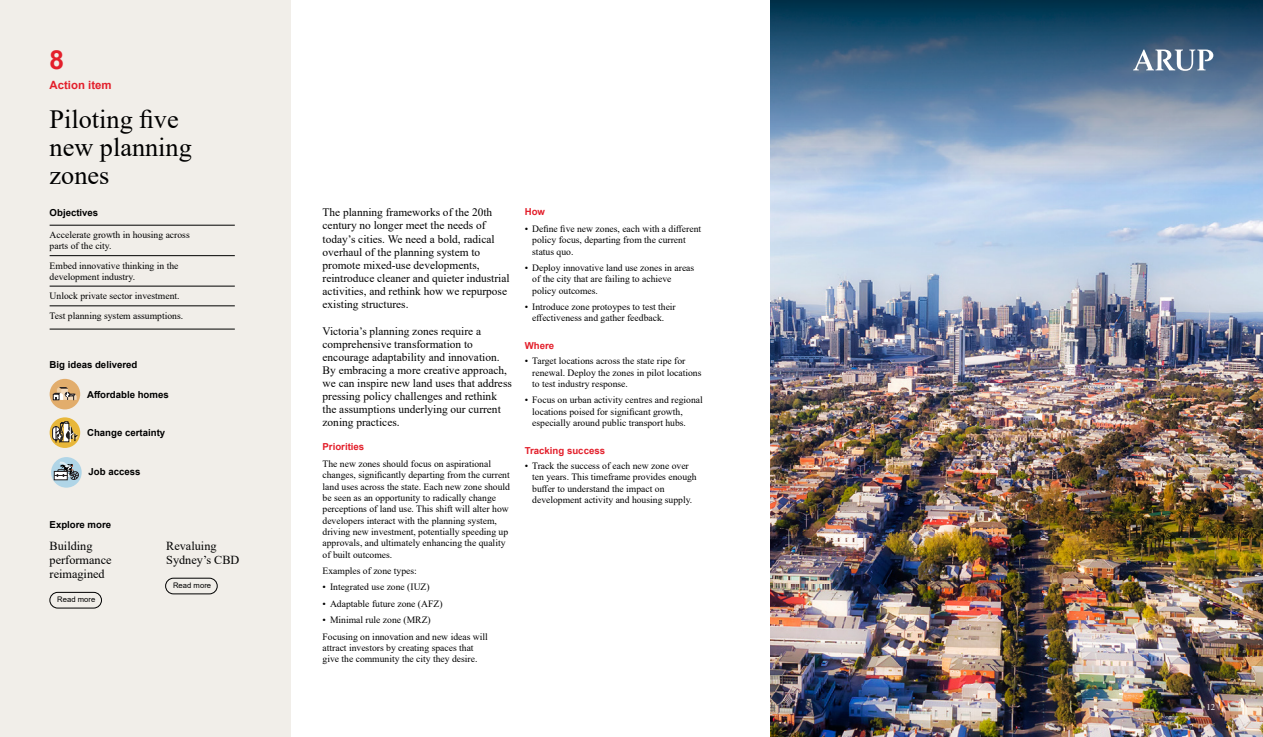
<style>
.page{position:relative;width:1263px;height:737px;background:#fff}
.page>*{position:absolute;margin:0;border:0;box-sizing:border-box;transform-origin:0 0}
.t1{font:26.25px/28px "Times New Roman";color:#000}
.Small_section_title{font:700 26.25px "Arial";color:#e31f2b}
.t2{font:12.25px/14px "Times New Roman";color:#000}
.t3{font:11.38px/13.1px "Times New Roman";color:#000}
.Small_section_title-2{font:700 11.38px "Arial";color:#e31f2b}
.Body_copy{font:9.62px/11.4px "Times New Roman";color:#000}
.Caption_supporting_copy{font:9.62px/11.4px "Times New Roman";color:#000}
.Caption_supporting_copy-2{font:700 9.62px "Arial";color:#000}
.Small_section_title-3{font:700 9.62px "Arial";color:#000}
.Heading_1{font:700 9.62px "Arial";color:#e31f2b}
.Body_copy-2{font:700 9.62px "Arial";color:#e31f2b}
.Page_number{font:8.75px "Times New Roman";color:#fff}
.call_to_action_25pt{font:7.7px "Arial";letter-spacing:.01em;color:#000}
</style>
<div class="page">
<div style="left:0;top:0;width:290px;height:737px;background:#f1eee9"></div>
<img style="left:770px;top:187px;width:492px;height:550px">
<hr style="left:50px;top:225px;width:185px;height:1px;background:#000">
<hr style="left:50px;top:255px;width:185px;height:1px;background:#000">
<hr style="left:50px;top:286px;width:185px;height:1px;background:#000">
<hr style="left:50px;top:305px;width:185px;height:1px;background:#000">
<hr style="left:50px;top:329px;width:185px;height:1px;background:#000">
<div style="left:50px;top:592px;width:52px;height:16px;border:1px solid #000;border-radius:8px"></div>
<div style="left:165px;top:578px;width:52px;height:16px;border:1px solid #000;border-radius:8px"></div>
<div style="left:50px;top:379px;width:30px;height:30px;background:#e2ad6c;border-radius:50%"></div>
<svg style="left:53px;top:387px;width:24px;height:13px"></svg>
<svg style="left:50px;top:417px;width:30px;height:31px"></svg>
<svg style="left:52px;top:421px;width:26px;height:21px"></svg>
<div style="left:51px;top:457px;width:31px;height:30px;background:#b0d5e7;border-radius:50%"></div>
<svg style="left:54px;top:461px;width:25px;height:19px"></svg>
<svg style="left:770px;top:0;width:492px;height:187px;background:#6383a1"></svg>
<svg style="left:1133px;top:50px;width:80px;height:21px"></svg>
<p class="Small_section_title" style="left:50px;top:41px;width:16px">8</p>
<p class="Small_section_title-2" style="left:50px;top:77px;width:63px">Action item</p>
<p class="t1" style="left:50px;top:104px;width:144px">Piloting five new planning zones</p>
<p class="Small_section_title-3" style="left:50px;top:206px;width:50px">Objectives</p>
<p class="Caption_supporting_copy" style="left:50px;top:229px;width:142px">Accelerate growth in housing across parts of the city.</p>
<p class="Caption_supporting_copy" style="left:50px;top:259px;width:130px">Embed innovative thinking in the development industry.</p>
<p class="Caption_supporting_copy" style="left:50px;top:290px;width:131px">Unlock private sector investment.</p>
<p class="Caption_supporting_copy" style="left:50px;top:309px;width:135px">Test planning system assumptions.</p>
<p class="Small_section_title-3" style="left:50px;top:357px;width:89px">Big ideas delivered</p>
<p class="Caption_supporting_copy-2" style="left:87px;top:387px;width:83px">Affordable homes</p>
<p class="Caption_supporting_copy-2" style="left:87px;top:425px;width:80px">Change certainty</p>
<p class="Caption_supporting_copy-2" style="left:89px;top:464px;width:53px">Job access</p>
<p class="Small_section_title-3" style="left:50px;top:518px;width:63px">Explore more</p>
<p class="t2" style="left:50px;top:538px;width:63px">Building performance reimagined</p>
<p class="t2" style="left:166px;top:538px;width:75px">Revaluing<br>Sydney’s CBD</p>
<p class="call_to_action_25pt" style="left:57px;top:594px;width:40px">Read more</p>
<p class="call_to_action_25pt" style="left:173px;top:580px;width:40px">Read more</p>
<p class="t3" style="left:322px;top:206px;width:189px">The planning frameworks of the 20th century no longer meet the needs of today’s cities. We need a bold, radical overhaul of the planning system to promote mixed-use developments, reintroduce cleaner and quieter industrial activities, and rethink how we repurpose existing structures.</p>
<p class="t3" style="left:322px;top:324px;width:191px">Victoria’s planning zones require a comprehensive transformation to encourage adaptability and innovation.<br>By embracing a more creative approach, we can inspire new land uses that address pressing policy challenges and rethink the assumptions underlying our current zoning practices.</p>
<p class="Body_copy-2" style="left:322px;top:440px;width:43px">Priorities</p>
<p class="Body_copy" style="left:322px;top:457px;width:189px">The new zones should focus on aspirational changes, significantly departing from the current land uses across the state. Each new zone should be seen as an opportunity to radically change perceptions of land use. This shift will alter how developers interact with the planning system, driving new investment, potentially speeding up approvals, and ultimately enhancing the quality of built outcomes.</p>
<p class="Body_copy" style="left:322px;top:565px;width:96px">Examples of zone types:</p>
<p class="Body_copy" style="left:322px;top:581px;width:109px">• Integrated use zone (IUZ)</p>
<p class="Body_copy" style="left:322px;top:597px;width:121px">• Adaptable future zone (AFZ)</p>
<p class="Body_copy" style="left:322px;top:614px;width:110px">• Minimal rule zone (MRZ)</p>
<p class="Body_copy" style="left:322px;top:630px;width:167px">Focusing on innovation and new ideas will attract investors by creating spaces that give the community the city they desire.</p>
<p class="Body_copy-2" style="left:525px;top:205px;width:22px">How</p>
<p class="Body_copy" style="left:532px;top:222px;width:170px;text-indent:-7px">• Define five new zones, each with a different policy focus, departing from the current status quo.</p>
<p class="Body_copy" style="left:532px;top:262px;width:163px;text-indent:-7px">• Deploy innovative land use zones in areas of the city that are failing to achieve policy outcomes.</p>
<p class="Body_copy" style="left:525px;top:301px;width:152px;text-align:center">• Introduce zone protoypes to test their effectiveness and gather feedback.</p>
<p class="Heading_1" style="left:525px;top:339px;width:31px">Where</p>
<p class="Body_copy" style="left:532px;top:355px;width:171px;text-indent:-7px">• Target locations across the state ripe for renewal. Deploy the zones in pilot locations to test industry response.</p>
<p class="Body_copy" style="left:532px;top:394px;width:172px;text-indent:-7px">• Focus on urban activity centres and regional locations poised for significant growth, especially around public transport hubs.</p>
<p class="Heading_1" style="left:525px;top:443px;width:82px">Tracking success</p>
<p class="Body_copy" style="left:532px;top:459px;width:166px;text-indent:-7px">• Track the success of each new zone over ten years. This timeframe provides enough buffer to understand the impact on development activity and housing supply.</p>
<p class="Page_number" style="left:1206px;top:701px;width:10px">12</p>
</div>
